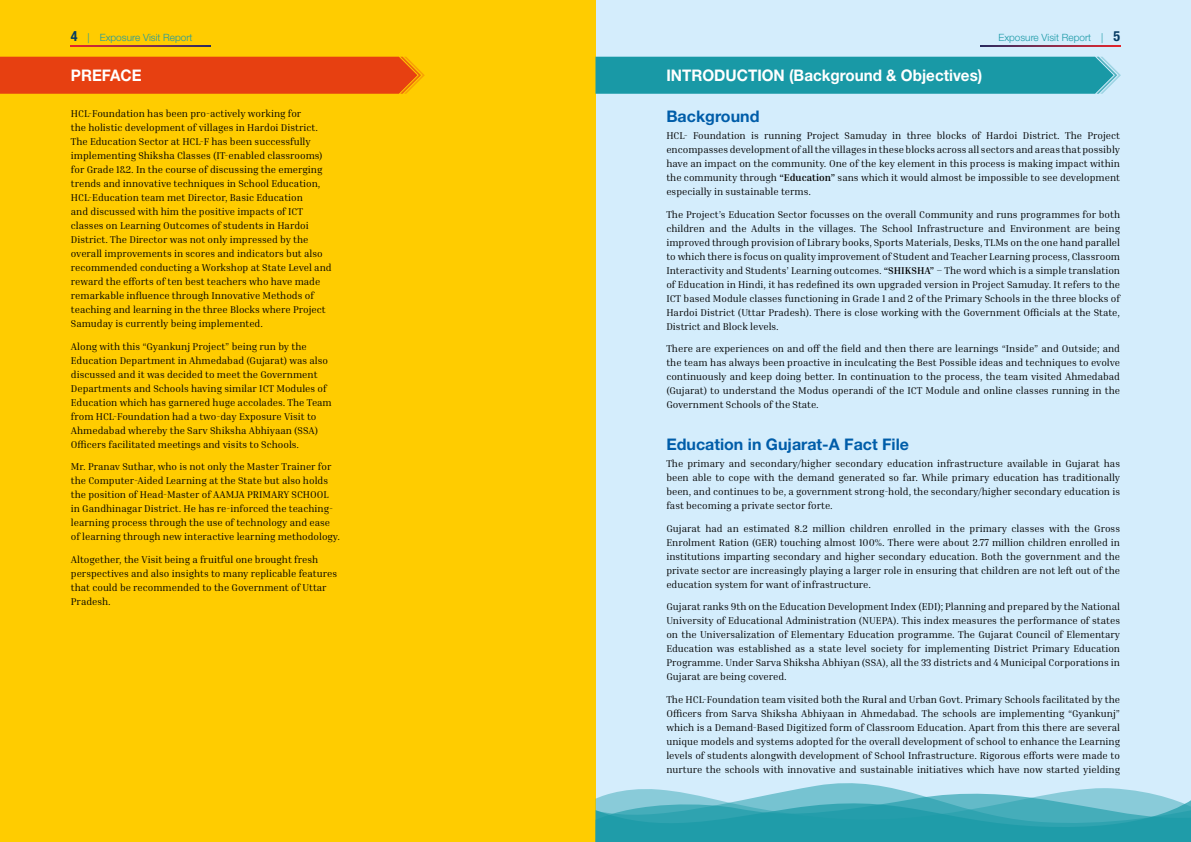
<style>
.page{position:relative;width:1191px;height:842px;background:#fff}
.page>*{position:absolute;margin:0;border:0;box-sizing:border-box;transform-origin:0 0}
.t1{font:700 16px "Helvetica Neue LT Std";color:#fff;scale:.95 1}
.t2{font:700 16px "Helvetica Neue LT Std";color:#005da9}
.t3{font:10px/14px "Inria Serif";color:#000;text-align:justify}
.t4{font:300 10px "Helvetica Neue LT Std";color:#1999a6}
.s1{font-weight:700;font-stretch:condensed;font-size:14px;color:#053b63}
.s2{font-weight:700}
</style>
<div class="page">
<div style="left:595px;top:0;width:596px;height:842px;background:#d4edfc"></div>
<div style="left:0;top:0;width:595px;height:842px;background:#fc0"></div>
<svg style="left:595px;top:782px;width:596px;height:60px"></svg>
<svg style="left:981px;top:45px;width:139px;height:2px"></svg>
<svg style="left:71px;top:45px;width:139px;height:2px"></svg>
<div style="left:595px;top:57px;width:526px;height:37px;background:#1999a6"></div>
<div style="left:0;top:57px;width:425px;height:37px;background:#e74011"></div>
<p class="t4" style="left:71px;top:31px;width:123px"><span class="s1">4</span> | Exposure Visit Report</p>
<p class="t4" style="left:998px;top:31px;width:123px">Exposure Visit Report | <span class="s1">5</span></p>
<h1 class="t1" style="left:71px;top:65px;width:76px">PREFACE</h1>
<h1 class="t1" style="left:666px;top:65px;width:334px">INTRODUCTION (Background &amp; Objectives)</h1>
<p class="t3" style="left:71px;top:106px;width:262px;text-align:left">HCL-Foundation has been pro-actively working for<br>the holistic development of villages in Hardoi District.<br>The Education Sector at HCL-F has been successfully implementing Shiksha Classes (IT-enabled classrooms) for Grade 1&amp;2. In the course of discussing the emerging trends and innovative techniques in School Education, HCL-Education team met Director, Basic Education<br>and discussed with him the positive impacts of ICT classes on Learning Outcomes of students in Hardoi District. The Director was not only impressed by the overall improvements in scores and indicators but also recommended conducting a Workshop at State Level and reward the efforts of ten best teachers who have made remarkable influence through Innovative Methods of teaching and learning in the three Blocks where Project Samuday is currently being implemented.</p>
<p class="t3" style="left:71px;top:339px;width:262px;text-align:left">Along with this “Gyankunj Project” being run by the Education Department in Ahmedabad (Gujarat) was also discussed and it was decided to meet the Government Departments and Schools having similar ICT Modules of Education which has garnered huge accolades. The Team from HCL-Foundation had a two-day Exposure Visit to Ahmedabad whereby the Sarv Shiksha Abhiyaan (SSA)<br>Officers facilitated meetings and visits to Schools.</p>
<p class="t3" style="left:71px;top:459px;width:271px;text-align:left">Mr. Pranav Suthar, who is not only the Master Trainer for the Computer-Aided Learning at the State but also holds the position of Head-Master of AAMJA PRIMARY SCHOOL in Gandhinagar District. He has re-inforced the teaching&shy;learning process through the use of technology and ease of learning through new interactive learning methodology.</p>
<p class="t3" style="left:71px;top:552px;width:268px;text-align:left">Altogether, the Visit being a fruitful one brought fresh perspectives and also insights to many replicable features that could be recommended to the Government of Uttar Pradesh.</p>
<h1 class="t2" style="left:666px;top:107px;width:95px">Background</h1>
<p class="t3" style="left:666px;top:129px;width:455px">HCL- Foundation is running Project Samuday in three blocks of Hardoi District. The Project encompasses development of all the villages in these blocks across all sectors and areas that possibly have an impact on the community. One of the key element in this process is making impact within the community through <span class="s2">“Education”</span> sans which it would almost be impossible to see development especially in sustainable terms.</p>
<p class="t3" style="left:666px;top:207px;width:455px">The Project’s Education Sector focusses on the overall Community and runs programmes for both children and the Adults in the villages. The School Infrastructure and Environment are being improved through provision of Library books, Sports Materials, Desks, TLMs on the one hand parallel to which there is focus on quality improvement of Student and Teacher Learning process, Classroom Interactivity and Students’ Learning outcomes. <span class="s2">“SHIKSHA”</span> – The word which is a simple translation of Education in Hindi, it has redefined its own upgraded version in Project Samuday. It refers to the ICT based Module classes functioning in Grade 1 and 2 of the Primary Schools in the three blocks of Hardoi District (Uttar Pradesh). There is close working with the Government Officials at the State, District and Block levels.</p>
<p class="t3" style="left:666px;top:342px;width:455px">There are experiences on and off the field and then there are learnings “Inside” and Outside; and the team has always been proactive in inculcating the Best Possible ideas and techniques to evolve continuously and keep doing better. In continuation to the process, the team visited Ahmedabad (Gujarat) to understand the Modus operandi of the ICT Module and online classes running in the Government Schools of the State.</p>
<h1 class="t2" style="left:666px;top:435px;width:244px">Education in Gujarat-A Fact File</h1>
<p class="t3" style="left:666px;top:456px;width:455px">The primary and secondary/higher secondary education infrastructure available in Gujarat has been able to cope with the demand generated so far. While primary education has traditionally been, and continues to be, a government strong-hold, the secondary/higher secondary education is fast becoming a private sector forte.</p>
<p class="t3" style="left:666px;top:521px;width:455px">Gujarat had an estimated 8.2 million children enrolled in the primary classes with the Gross Enrolment Ration (GER) touching almost 100%. There were about 2.77 million children enrolled in institutions imparting secondary and higher secondary education. Both the government and the private sector are increasingly playing a larger role in ensuring that children are not left out of the education system for want of infrastructure.</p>
<p class="t3" style="left:666px;top:599px;width:455px">Gujarat ranks 9th on the Education Development Index (EDI); Planning and prepared by the National University of Educational Administration (NUEPA). This index measures the performance of states on the Universalization of Elementary Education programme. The Gujarat Council of Elementary Education was established as a state level society for implementing District Primary Education Programme. Under Sarva Shiksha Abhiyan (SSA), all the 33 districts and 4 Municipal Corporations in Gujarat are being covered.</p>
<p class="t3" style="left:666px;top:692px;width:455px">The HCL-Foundation team visited both the Rural and Urban Govt. Primary Schools facilitated by the Officers from Sarva Shiksha Abhiyaan in Ahmedabad. The schools are implementing “Gyankunj” which is a Demand-Based Digitized form of Classroom Education. Apart from this there are several unique models and systems adopted for the overall development of school to enhance the Learning levels of students alongwith development of School Infrastructure. Rigorous efforts were made to nurture the schools with innovative and sustainable initiatives which have now started yielding</p>
</div>
